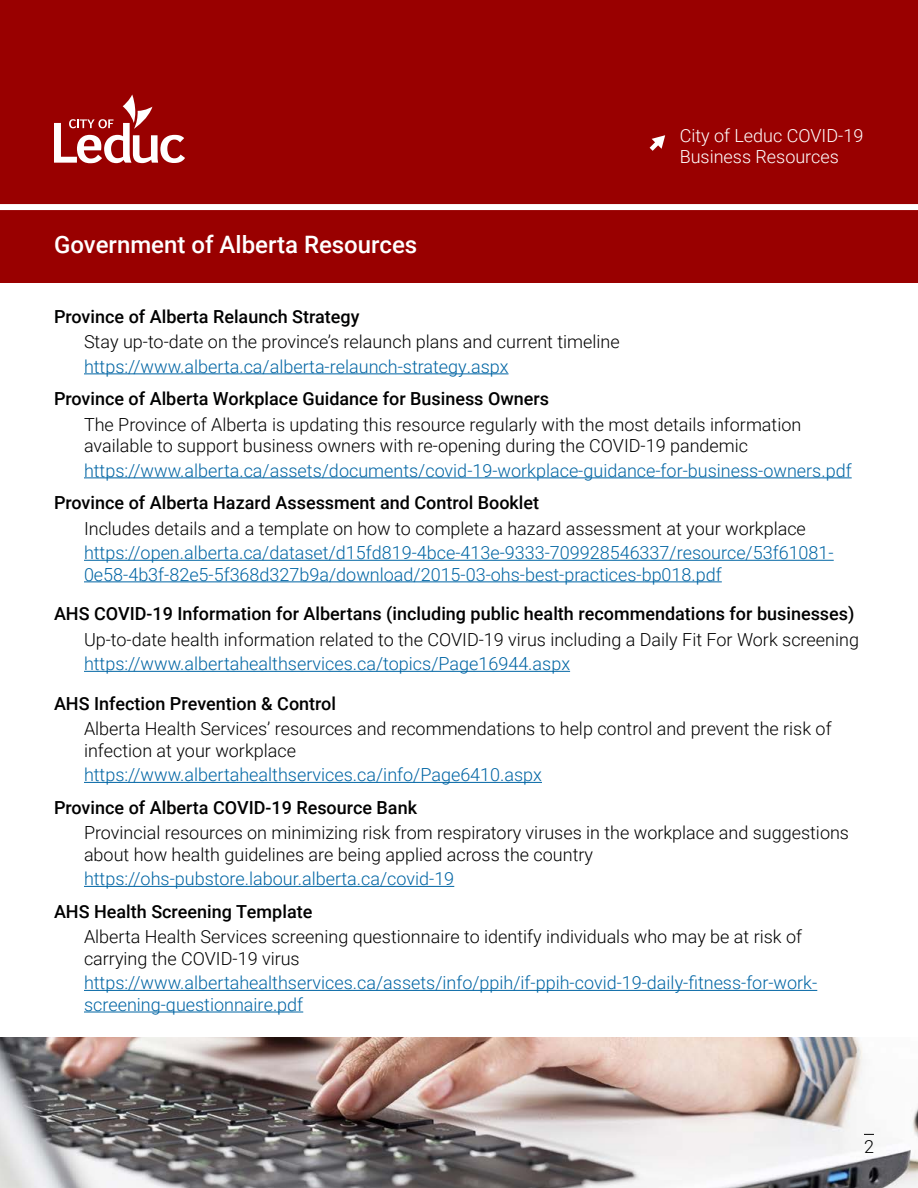
<style>
.page{position:relative;width:918px;height:1188px;background:#fff}
.page>*{position:absolute;margin:0;border:0;box-sizing:border-box;transform-origin:0 0}
.t1{font:500 24px "Roboto";color:#fff}
.t2{font:300 18px/21.6px "Roboto";color:#000101}
.t3{font:300 18px/21.6px "Roboto";color:#0065a4}
.t4{font:500 18px "Roboto";color:#000101}
.t5{font:300 18px/21.6px "Roboto";color:#fff}
</style>
<div class="page">
<div style="left:0;top:0;width:918px;height:283px;background:#900"></div>
<svg style="left:650px;top:135px;width:15px;height:16px"></svg>
<div style="left:0;top:204px;width:918px;height:6px;background:#fff"></div>
<hr style="left:84px;top:373px;width:425px;height:1px;background:#0065a4">
<hr style="left:84px;top:477px;width:768px;height:1px;background:#0065a4">
<hr style="left:84px;top:560px;width:750px;height:1px;background:#0065a4">
<hr style="left:84px;top:581px;width:638px;height:1px;background:#0065a4">
<hr style="left:84px;top:671px;width:486px;height:1px;background:#0065a4">
<hr style="left:84px;top:782px;width:458px;height:1px;background:#0065a4">
<hr style="left:84px;top:886px;width:370px;height:1px;background:#0065a4">
<hr style="left:84px;top:990px;width:733px;height:1px;background:#0065a4">
<hr style="left:84px;top:1012px;width:219px;height:1px;background:#0065a4">
<img style="left:0;top:1037px;width:918px;height:151px">
<svg style="left:54px;top:95px;width:131px;height:68px"></svg>
<h1 class="t1" style="left:54px;top:228px;width:365px">Government of Alberta Resources</h1>
<p class="t4" style="left:54px;top:304px;width:307px">Province of Alberta Relaunch Strategy</p>
<p class="t2" style="left:84px;top:330px;width:537px">Stay up-to-date on the province’s relaunch plans and current timeline</p>
<p class="t3" style="left:84px;top:355px;width:426px">https://www.alberta.ca/alberta-relaunch-strategy.aspx</p>
<p class="t4" style="left:54px;top:386px;width:497px">Province of Alberta Workplace Guidance for Business Owners</p>
<p class="t5" style="left:680px;top:124px;width:185px">City of Leduc COVID-19<br>Business Resources</p>
<p class="t2" style="left:84px;top:413px;width:719px">The Province of Alberta is updating this resource regularly with the most details information available to support business owners with re-opening during the COVID-19 pandemic</p>
<p class="t3" style="left:84px;top:459px;width:769px">https://www.alberta.ca/assets/documents/covid-19-workplace-guidance-for-business-owners.pdf</p>
<p class="t4" style="left:54px;top:490px;width:487px">Province of Alberta Hazard Assessment and Control Booklet</p>
<p class="t2" style="left:84px;top:517px;width:723px">Includes details and a template on how to complete a hazard assessment at your workplace</p>
<p class="t3" style="left:84px;top:541px;width:751px">https://open.alberta.ca/dataset/d15fd819-4bce-413e-9333-709928546337/resource/53f61081-<br>0e58-4b3f-82e5-5f368d327b9a/download/2015-03-ohs-best-practices-bp018.pdf</p>
<p class="t4" style="left:54px;top:601px;width:802px">AHS COVID-19 Information for Albertans (including public health recommendations for businesses)</p>
<p class="t2" style="left:84px;top:628px;width:777px">Up-to-date health information related to the COVID-19 virus including a Daily Fit For Work screening</p>
<p class="t3" style="left:84px;top:652px;width:488px">https://www.albertahealthservices.ca/topics/Page16944.aspx</p>
<p class="t4" style="left:54px;top:691px;width:284px">AHS Infection Prevention &amp; Control</p>
<p class="t2" style="left:84px;top:717px;width:749px">Alberta Health Services’ resources and recommendations to help control and prevent the risk of infection at your workplace</p>
<p class="t3" style="left:84px;top:763px;width:460px">https://www.albertahealthservices.ca/info/Page6410.aspx</p>
<p class="t4" style="left:54px;top:795px;width:365px">Province of Alberta COVID-19 Resource Bank</p>
<p class="t2" style="left:84px;top:821px;width:767px">Provincial resources on minimizing risk from respiratory viruses in the workplace and suggestions about how health guidelines are being applied across the country</p>
<p class="t3" style="left:84px;top:867px;width:372px">https://ohs-pubstore.labour.alberta.ca/covid-19</p>
<p class="t4" style="left:54px;top:899px;width:260px">AHS Health Screening Template</p>
<p class="t2" style="left:84px;top:925px;width:720px">Alberta Health Services screening questionnaire to identify individuals who may be at risk of carrying the COVID-19 virus</p>
<p class="t3" style="left:84px;top:971px;width:735px">https://www.albertahealthservices.ca/assets/info/ppih/if-ppih-covid-19-daily-fitness-for-work&shy;screening-questionnaire.pdf</p>
<p class="t2" style="left:864px;top:1135px;width:11px">2</p>
</div>
